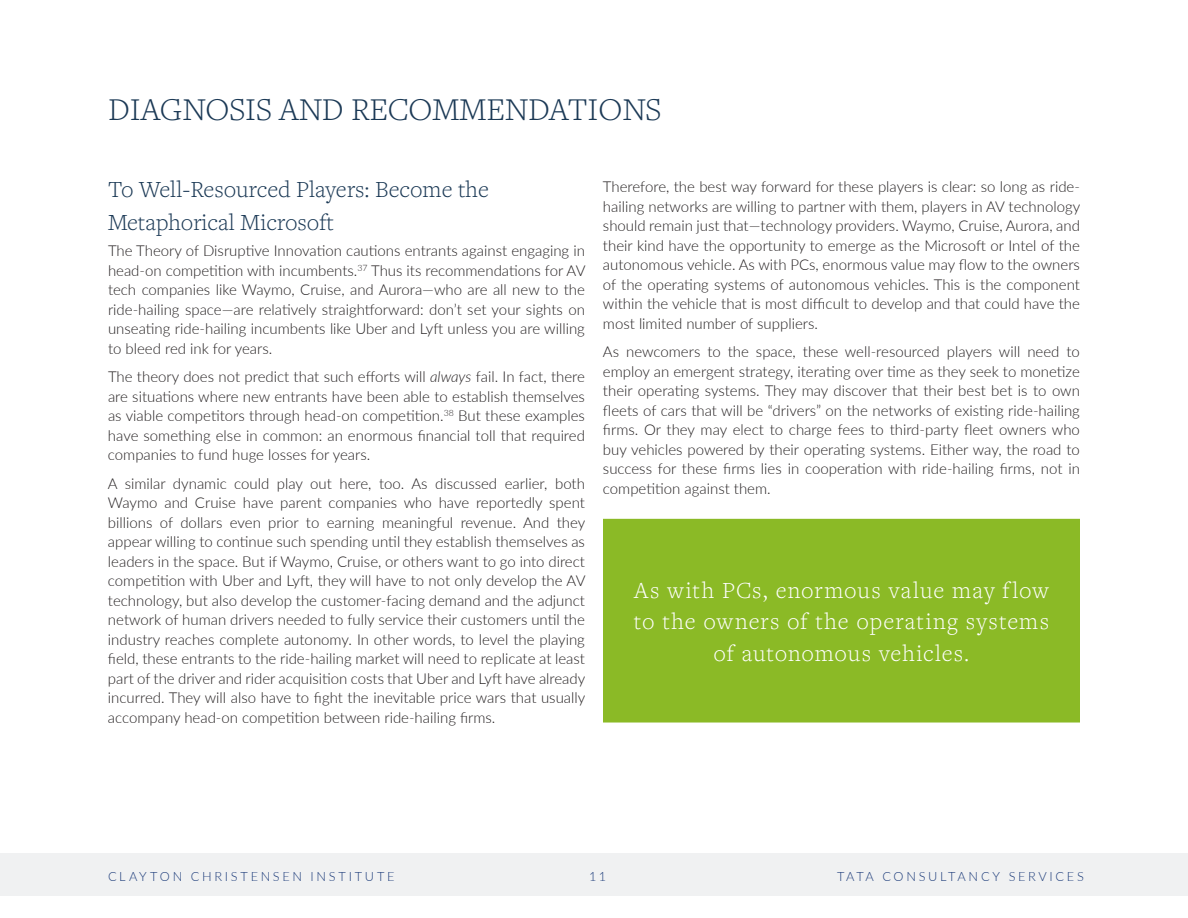
<style>
.page{position:relative;width:1188px;height:918px;background:#fff}
.page>*{position:absolute;margin:0;border:0;box-sizing:border-box;transform-origin:0 0}
.t1{font:300 33px "Freight Text Pro";color:#1b3955}
.t2{font:300 24px/31.5px "Freight Text Pro";letter-spacing:.045em;color:#fff;text-align:center}
.t3{font:300 24px/33px "Freight Text Pro";color:#1b3955}
.t4{font:300 15px/19.5px "Lato";color:#231f20;text-align:justify}
.t5{font:300 12.75px "Lato";letter-spacing:.21em;color:#1e3d7b}
.s1{font-style:italic}
</style>
<div class="page">
<div style="left:604px;top:520px;width:475px;height:202px;background:#8bba26"></div>
<div style="left:603px;top:519px;width:477px;height:204px;border:2px solid #8bba26"></div>
<div style="left:0;top:853px;width:1188px;height:42px;background:#f0f1f2"></div>
<h1 class="t1" style="left:108px;top:96px;width:555px">DIAGNOSIS AND RECOMMENDATIONS</h1>
<h2 class="t3" style="left:108px;top:175px;width:382px">To Well-Resourced Players: Become the<br>Metaphorical Microsoft</h2>
<p class="t4" style="left:108px;top:241px;width:479px">The Theory of Disruptive Innovation cautions entrants against engaging in head-on competition with incumbents.<sup>37</sup> Thus its recommendations for AV tech companies like Waymo, Cruise, and Aurora—who are all new to the ride-hailing space—are relatively straightforward: don’t set your sights on unseating ride-hailing incumbents like Uber and Lyft unless you are willing to bleed red ink for years.</p>
<p class="t4" style="left:108px;top:367px;width:478px">The theory does not predict that such efforts will <span class="s1">always</span> fail. In fact, there are situations where new entrants have been able to establish themselves as viable competitors through head-on competition.<sup>38</sup> But these examples have something else in common: an enormous financial toll that required companies to fund huge losses for years.</p>
<p class="t4" style="left:108px;top:473px;width:479px">A similar dynamic could play out here, too. As discussed earlier, both Waymo and Cruise have parent companies who have reportedly spent billions of dollars even prior to earning meaningful revenue. And they appear willing to continue such spending until they establish themselves as leaders in the space. But if Waymo, Cruise, or others want to go into direct competition with Uber and Lyft, they will have to not only develop the AV technology, but also develop the customer-facing demand and the adjunct network of human drivers needed to fully service their customers until the industry reaches complete autonomy. In other words, to level the playing field, these entrants to the ride-hailing market will need to replicate at least part of the driver and rider acquisition costs that Uber and Lyft have already incurred. They will also have to fight the inevitable price wars that usually accompany head-on competition between ride-hailing firms.</p>
<p class="t4" style="left:603px;top:177px;width:479px">Therefore, the best way forward for these players is clear: so long as ride&shy;hailing networks are willing to partner with them, players in AV technology should remain just that—technology providers. Waymo, Cruise, Aurora, and their kind have the opportunity to emerge as the Microsoft or Intel of the autonomous vehicle. As with PCs, enormous value may flow to the owners of the operating systems of autonomous vehicles. This is the component within the vehicle that is most difficult to develop and that could have the most limited number of suppliers.</p>
<p class="t4" style="left:603px;top:342px;width:479px">As newcomers to the space, these well-resourced players will need to employ an emergent strategy, iterating over time as they seek to monetize their operating systems. They may discover that their best bet is to own fleets of cars that will be “drivers” on the networks of existing ride-hailing firms. Or they may elect to charge fees to third-party fleet owners who buy vehicles powered by their operating systems. Either way, the road to success for these firms lies in cooperation with ride-hailing firms, not in competition against them.</p>
<h2 class="t2" style="left:634px;top:576px;width:417px">As with PCs, enormous value may flow to the owners of the operating systems of autonomous vehicles.</h2>
<p class="t5" style="left:108px;top:868px;width:288px">CLAYTON CHRISTENSEN INSTITUTE</p>
<p class="t5" style="left:589px;top:868px;width:18px">11</p>
<p class="t5" style="left:837px;top:868px;width:248px">TATA CONSULTANCY SERVICES</p>
</div>
